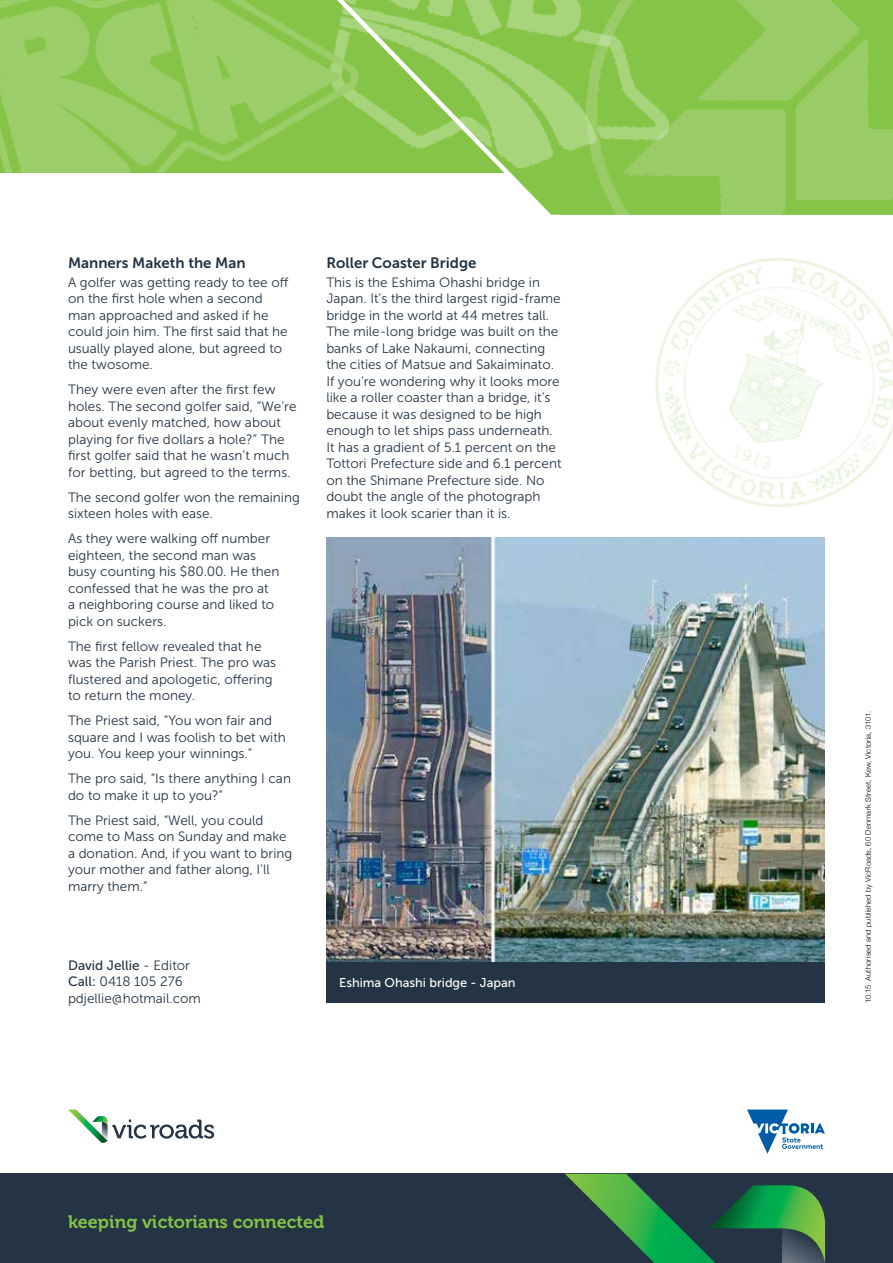
<style>
.page{position:relative;width:893px;height:1263px;background:#fff}
.page>*{position:absolute;margin:0;border:0;box-sizing:border-box;transform-origin:0 0}
.t1{font:18px "Museo 700";color:#85c446}
.t2{font:15px "Museo Sans 700";color:#243444}
.t3{font:13.5px/16.5px "Museo Sans 300";color:#243444}
.t4{font:13.5px "Museo Sans 500";color:#243444}
.t5{font:12.75px "Museo Sans 500";color:#fff}
.t6{font:300 7.5px "Helvetica Neue";letter-spacing:.025em;color:#000}
.s1{font-family:"Museo Sans 300"}
.s2{font-family:"Museo Sans 500"}
</style>
<div class="page">
<div style="left:0;top:1174px;width:893px;height:89px;background:#243444"></div>
<svg style="left:565px;top:1174px;width:260px;height:89px"></svg>
<img style="left:732px;top:0;width:161px;height:215px">
<img style="left:558px;top:0;width:174px;height:215px">
<img style="left:0;top:0;width:291px;height:173px">
<svg style="left:291px;top:0;width:267px;height:215px;background:#97cc61"></svg>
<div style="left:0;top:174px;width:508px;height:62px;background:#fff"></div>
<img style="left:326px;top:538px;width:499px;height:424px">
<div style="left:326px;top:962px;width:499px;height:41px;background:#243444"></div>
<img style="left:655px;top:257px;width:238px;height:250px">
<svg style="left:68px;top:1109px;width:146px;height:34px"></svg>
<svg style="left:747px;top:1109px;width:78px;height:45px"></svg>
<p class="t2" style="left:68px;top:254px;width:179px">Manners Maketh the Man</p>
<p class="t3" style="left:68px;top:274px;width:222px">A golfer was getting ready to tee off on the first hole when a second man approached and asked if he could join him. The first said that he usually played alone, but agreed to the twosome.</p>
<p class="t3" style="left:68px;top:381px;width:230px">They were even after the first few holes. The second golfer said, “We’re about evenly matched, how about playing for five dollars a hole?” The first golfer said that he wasn’t much for betting, but agreed to the terms.</p>
<p class="t3" style="left:68px;top:489px;width:233px">The second golfer won the remaining sixteen holes with ease.</p>
<p class="t3" style="left:68px;top:530px;width:213px">As they were walking off number eighteen, the second man was busy counting his $80.00. He then confessed that he was the pro at<br>a neighboring course and liked to pick on suckers.</p>
<p class="t3" style="left:68px;top:638px;width:210px">The first fellow revealed that he was the Parish Priest. The pro was flustered and apologetic, offering to return the money.</p>
<p class="t3" style="left:68px;top:712px;width:219px">The Priest said, “You won fair and square and I was foolish to bet with you. You keep your winnings.”</p>
<p class="t3" style="left:68px;top:770px;width:224px">The pro said, “Is there anything I can do to make it up to you?”</p>
<p class="t3" style="left:68px;top:812px;width:226px">The Priest said, “Well, you could come to Mass on Sunday and make a donation. And, if you want to bring your mother and father along, I’ll marry them.”</p>
<p class="t4" style="left:68px;top:957px;width:124px">David Jellie <span class="s1">- Editor</span></p>
<p class="t3" style="left:68px;top:973px;width:134px"><span class="s2">Call:</span> 0418 105 276 pdjellie@hotmail.com</p>
<p class="t2" style="left:326px;top:254px;width:152px">Roller Coaster Bridge</p>
<p class="t3" style="left:326px;top:274px;width:237px">This is the Eshima Ohashi bridge in Japan. It’s the third largest rigid-frame bridge in the world at 44 metres tall.<br>The mile-long bridge was built on the banks of Lake Nakaumi, connecting the cities of Matsue and Sakaiminato.<br>If you’re wondering why it looks more like a roller coaster than a bridge, it’s because it was designed to be high enough to let ships pass underneath.<br>It has a gradient of 5.1 percent on the Tottori Prefecture side and 6.1 percent on the Shimane Prefecture side. No doubt the angle of the photograph makes it look scarier than it is.</p>
<p class="t5" style="left:339px;top:976px;width:178px">Eshima Ohashi bridge - Japan</p>
<h1 class="t1" style="left:68px;top:1212px;width:258px">keeping victorians connected</h1>
<p class="t6" style="left:862px;top:1003px;width:293px;rotate:-90deg">10.15 Authorised and published by VicRoads, 60 Denmark Street, Kew, Victoria, 3101.</p>
</div>
